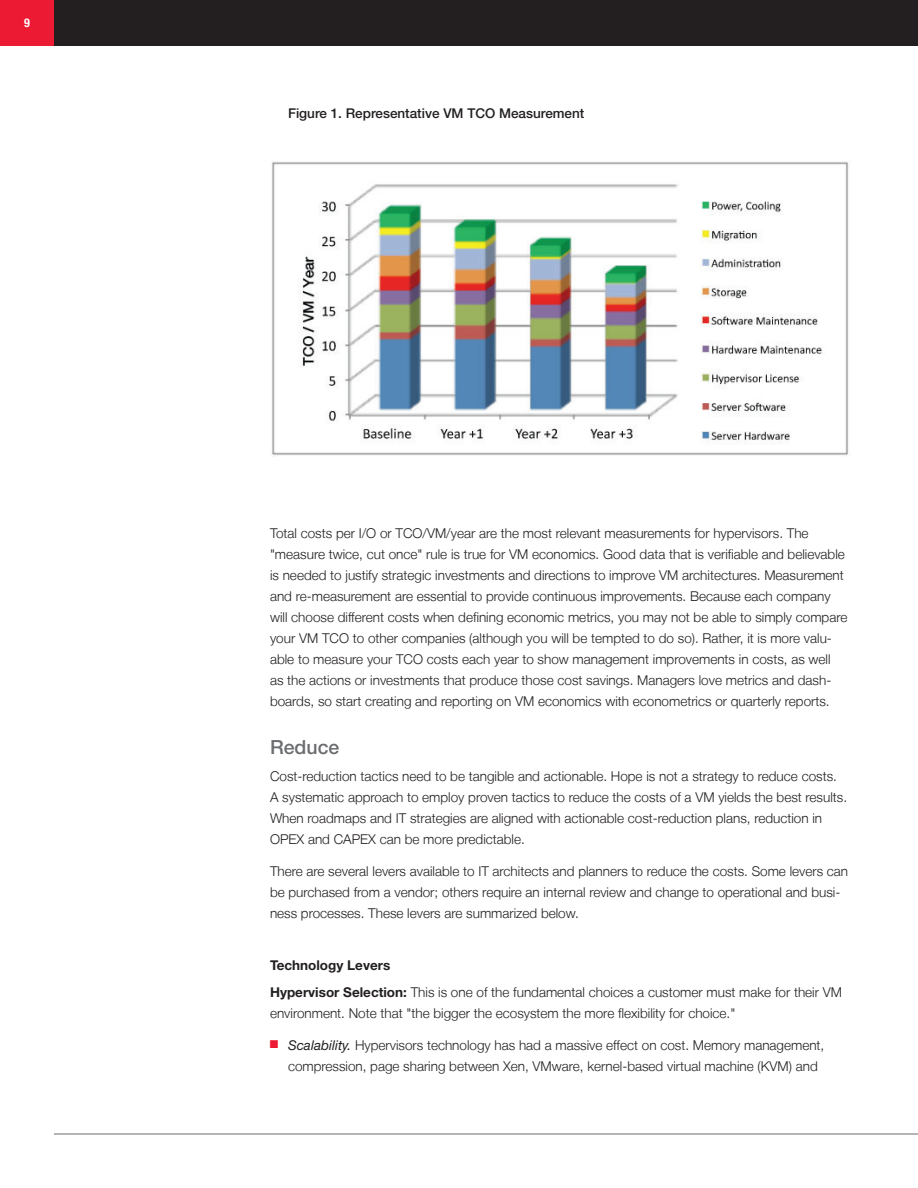
<style>
.page{position:relative;width:918px;height:1188px;background:#fff}
.page>*{position:absolute;margin:0;border:0;box-sizing:border-box;transform-origin:0 0}
.t1{font:500 19.5px "Helvetica Neue LT Std";color:#6c6d70}
.t2{font:300 13.5px/21px "Helvetica Neue LT";color:#231f20}
.t3{font:500 13.5px "Helvetica Neue LT Std";color:#231f20}
.t4{font:700 13.5px "Helvetica Neue LT Std";color:#231f20}
.t5{font:700 condensed 12px "Helvetica Neue LT Std";color:#fff}
.s1{font-family:"Helvetica Neue LT Std";font-weight:700}
.s2{color:#ed1a33}
.s3{font-family:"Helvetica Neue LT Std";font-weight:400;font-style:italic}
</style>
<div class="page">
<hr style="left:54px;top:1134px;width:864px;height:1px;background:#6c6d70">
<div style="left:54px;top:0;width:864px;height:46px;background:#231f20"></div>
<div style="left:0;top:0;width:54px;height:46px;background:#ed1a33"></div>
<img style="left:271px;top:161px;width:578px;height:295px">
<p class="t5" style="left:24px;top:16px;width:7px">9</p>
<p class="t3" style="left:288px;top:105px;width:298px">Figure 1. Representative VM TCO Measurement</p>
<p class="t2" style="left:270px;top:523px;width:579px">Total costs per I/O or TCO/VM/year are the most relevant measurements for hypervisors. The "measure twice, cut once" rule is true for VM economics. Good data that is verifiable and believable is needed to justify strategic investments and directions to improve VM architectures. Measurement and re-measurement are essential to provide continuous improvements. Because each company will choose different costs when defining economic metrics, you may not be able to simply compare your VM TCO to other companies (although you will be tempted to do so). Rather, it is more valu&shy;able to measure your TCO costs each year to show management improvements in costs, as well as the actions or investments that produce those cost savings. Managers love metrics and dash&shy;boards, so start creating and reporting on VM economics with econometrics or quarterly reports.</p>
<h1 class="t1" style="left:270px;top:735px;width:71px">Reduce</h1>
<p class="t2" style="left:270px;top:766px;width:579px">Cost-reduction tactics need to be tangible and actionable. Hope is not a strategy to reduce costs.<br>A systematic approach to employ proven tactics to reduce the costs of a VM yields the best results.<br>When roadmaps and IT strategies are aligned with actionable cost-reduction plans, reduction in OPEX and CAPEX can be more predictable.</p>
<p class="t2" style="left:270px;top:861px;width:580px">There are several levers available to IT architects and planners to reduce the costs. Some levers can be purchased from a vendor; others require an internal review and change to operational and busi&shy;ness processes. These levers are summarized below.</p>
<p class="t4" style="left:270px;top:957px;width:122px">Technology Levers</p>
<p class="t2" style="left:270px;top:982px;width:574px"><span class="s1">Hypervisor Selection:</span> This is one of the fundamental choices a customer must make for their VM environment. Note that "the bigger the ecosystem the more flexibility for choice."</p>
<p class="t2" style="left:288px;top:1035px;width:538px;text-indent:-18px"><span class="s2">■</span> <span class="s3">Scalability.</span> Hypervisors technology has had a massive effect on cost. Memory management, compression, page sharing between Xen, VMware, kernel-based virtual machine (KVM) and</p>
</div>
